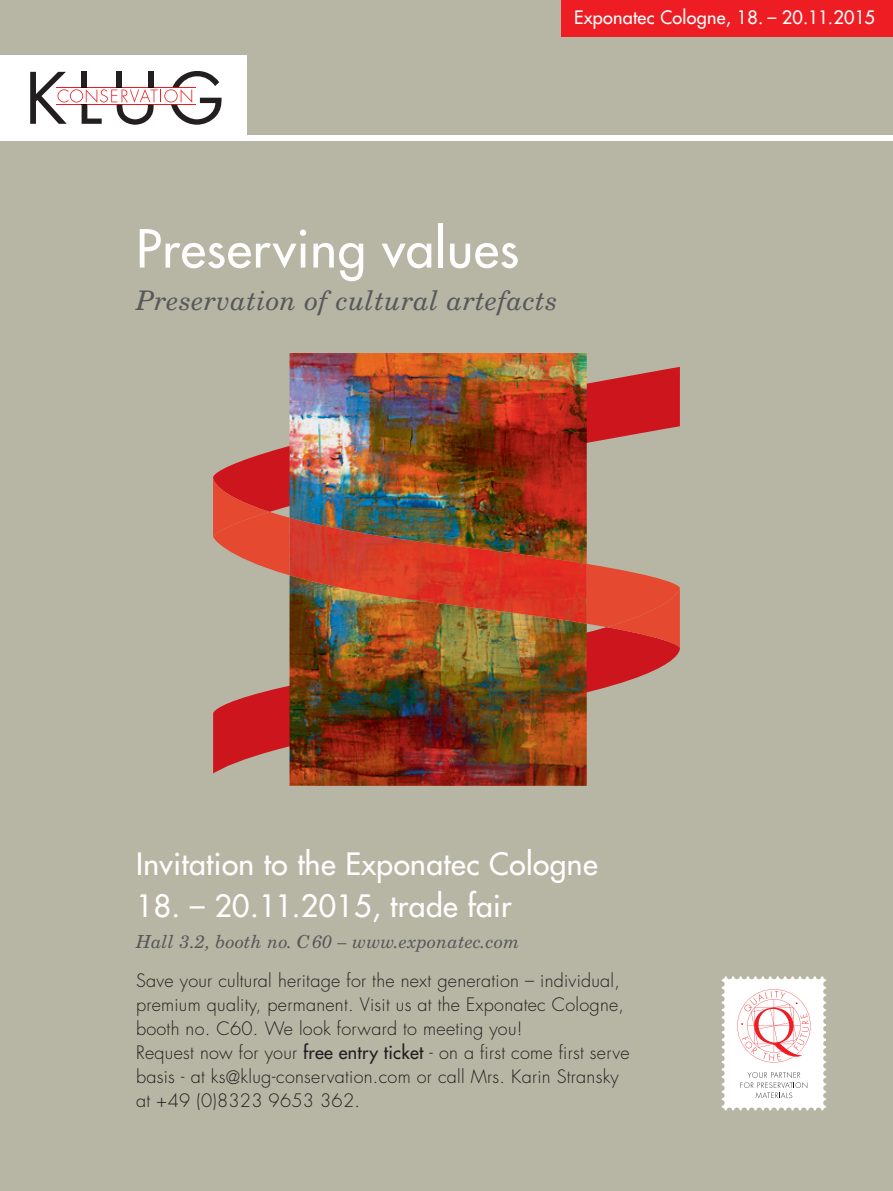
<style>
.page{position:relative;width:893px;height:1191px;background:#b7b6a4}
.page>*{position:absolute;margin:0;border:0;box-sizing:border-box;transform-origin:0 0}
.t1{font:500 51px "Futura Std";letter-spacing:.015em;color:#fff}
.t2{font:500 30px "Futura Std";letter-spacing:.015em;color:#fff}
.t3{font:italic 27px "New Century Schlbk LT Std";letter-spacing:.015em;color:#57585a}
.t4{font:300 18px/24px "Futura Std";letter-spacing:.015em;color:#231f20}
.t5{font:italic 18px "New Century Schlbk LT Std";letter-spacing:.015em;color:#57585a}
.t6{font:500 18px "Futura Std";letter-spacing:.015em;color:#fff}
.s1{font-weight:500}
</style>
<div class="page">
<div style="left:0;top:135px;width:893px;height:5px;background:#fff"></div>
<div style="left:0;top:55px;width:247px;height:85px;background:#fff"></div>
<svg style="left:30px;top:71px;width:192px;height:54px"></svg>
<svg style="left:722px;top:976px;width:104px;height:134px;background:#f7ebeb"></svg>
<div style="left:561px;top:0;width:332px;height:36px;background:#ee1d23"></div>
<svg style="left:213px;top:367px;width:467px;height:145px"></svg>
<svg style="left:213px;top:627px;width:467px;height:146px"></svg>
<img style="left:290px;top:353px;width:297px;height:433px">
<svg style="left:213px;top:478px;width:57px;height:34px;background:#d52824"></svg>
<svg style="left:213px;top:512px;width:466px;height:115px"></svg>
<img style="left:290px;top:517px;width:297px;height:106px">
<svg style="left:607px;top:587px;width:73px;height:61px;background:#df3f2c"></svg>
<p class="t6" style="left:574px;top:7px;width:302px">Exponatec Cologne, 18. – 20.11.2015</p>
<p class="t1" style="left:136px;top:217px;width:385px">Preserving values</p>
<p class="t3" style="left:136px;top:284px;width:423px">Preservation of cultural artefacts</p>
<p class="t2" style="left:136px;top:845px;width:463px">Invitation to the Exponatec Cologne</p>
<p class="t2" style="left:136px;top:887px;width:377px">18. – 20.11.2015, trade fair</p>
<p class="t5" style="left:136px;top:930px;width:385px">Hall 3.2, booth no. C60 – www.exponatec.com</p>
<p class="t4" style="left:136px;top:968px;width:490px">Save your cultural heritage for the next generation – individual, premium quality, permanent. Visit us at the Exponatec Cologne, booth no. C60. We look forward to meeting you!</p>
<p class="t4" style="left:136px;top:1040px;width:495px">Request now for your <span class="s1">free entry ticket</span> - on a first come first serve basis - at ks@klug-conservation.com or call Mrs. Karin Stransky at +49 (0)8323 9653 362.</p>
</div>
